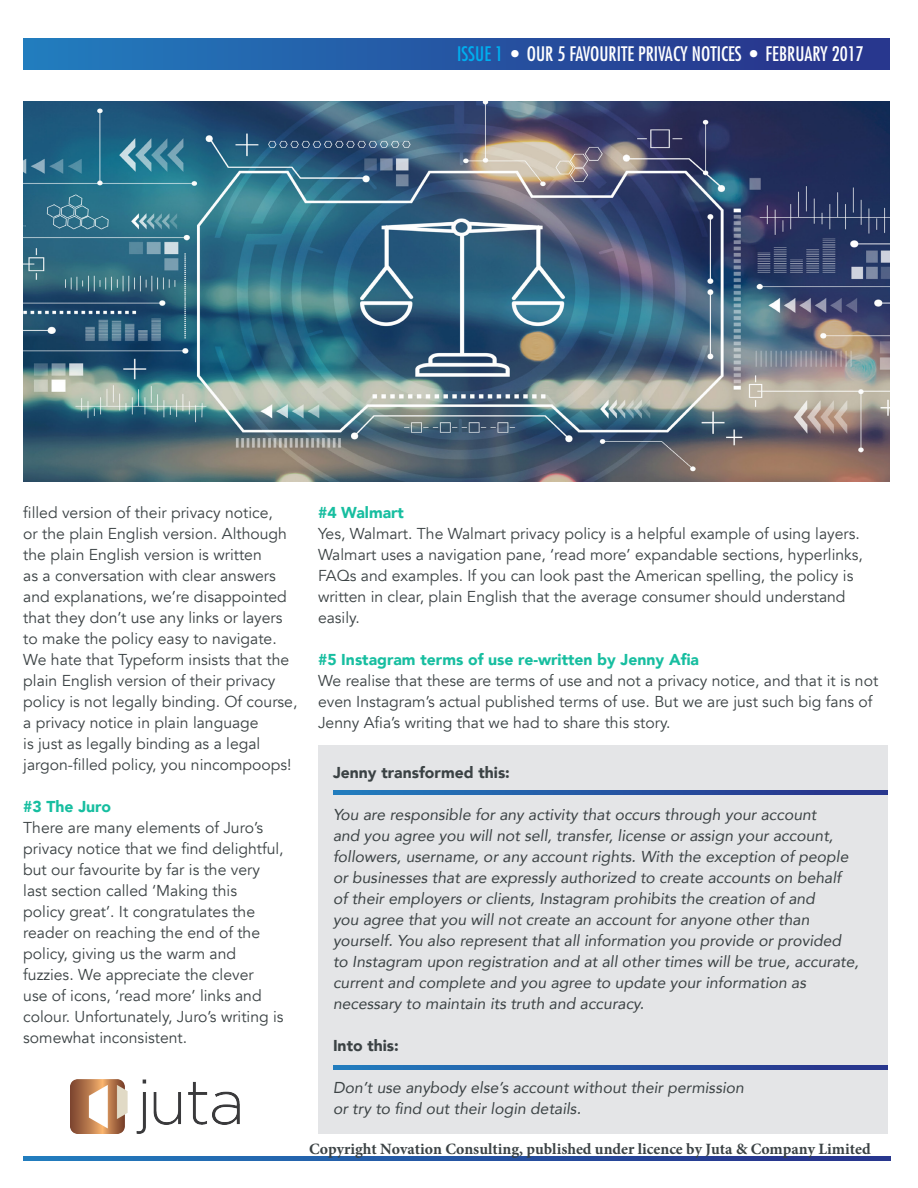
<style>
.page{position:relative;width:918px;height:1188px;background:#fff}
.page>*{position:absolute;margin:0;border:0;box-sizing:border-box;transform-origin:0 0}
.Newsletter_Name{font:condensed 19.5px "Futura";color:#fff}
.t1{font:15.75px/21px "Avenir";color:#3b4244}
.t2{font:italic 15.75px/21px "Avenir";color:#3b4244}
.t3{font:700 15.75px "Minion Pro";color:#3b4244}
.t4{font:900 15.75px "Avenir";color:#17bea0}
.t5{font:900 15.75px "Avenir";color:#3b4244}
.s1{color:#00aeef}
</style>
<div class="page">
<div style="left:318px;top:746px;width:569px;height:388px;background:#e4e5e7"></div>
<div style="left:23px;top:39px;width:867px;height:30px;background:linear-gradient(to right,#227dbe,#292f89)"></div>
<img style="left:71px;top:1079px;width:169px;height:55px">
<svg style="left:23px;top:1156px;width:868px;height:5px;background:#2555a3"></svg>
<img style="left:23px;top:102px;width:867px;height:379px">
<svg style="left:333px;top:790px;width:554px;height:5px;background:#2555a3"></svg>
<svg style="left:333px;top:1065px;width:554px;height:5px;background:#2555a3"></svg>
<p class="Newsletter_Name" style="left:457px;top:42px;width:408px"><span class="s1">ISSUE 1</span> • OUR 5 FAVOURITE PRIVACY NOTICES • FEBRUARY 2017</p>
<p class="t1" style="left:23px;top:502px;width:276px">filled version of their privacy notice,<br>or the plain English version. Although the plain English version is written<br>as a conversation with clear answers and explanations, we’re disappointed that they don’t use any links or layers to make the policy easy to navigate.<br>We hate that Typeform insists that the plain English version of their privacy policy is not legally binding. Of course, a privacy notice in plain language<br>is just as legally binding as a legal jargon-filled policy, you nincompoops!</p>
<p class="t4" style="left:23px;top:793px;width:89px">#3 The Juro</p>
<p class="t1" style="left:23px;top:817px;width:262px">There are many elements of Juro’s privacy notice that we find delightful, but our favourite by far is the very last section called ‘Making this<br>policy great’. It congratulates the reader on reaching the end of the policy, giving us the warm and fuzzies. We appreciate the clever<br>use of icons, ‘read more’ links and colour. Unfortunately, Juro’s writing is somewhat inconsistent.</p>
<p class="t4" style="left:318px;top:499px;width:88px">#4 Walmart</p>
<p class="t1" style="left:318px;top:523px;width:546px">Yes, Walmart. The Walmart privacy policy is a helpful example of using layers.<br>Walmart uses a navigation pane, ‘read more’ expandable sections, hyperlinks, FAQs and examples. If you can look past the American spelling, the policy is written in clear, plain English that the average consumer should understand easily.</p>
<p class="t4" style="left:318px;top:646px;width:383px">#5 Instagram terms of use re-written by Jenny Afia</p>
<p class="t1" style="left:318px;top:670px;width:562px">We realise that these are terms of use and not a privacy notice, and that it is not even Instagram’s actual published terms of use. But we are just such big fans of<br>Jenny Afia’s writing that we had to share this story.</p>
<p class="t5" style="left:333px;top:759px;width:178px">Jenny transformed this:</p>
<p class="t2" style="left:333px;top:804px;width:527px">You are responsible for any activity that occurs through your account<br>and you agree you will not sell, transfer, license or assign your account, followers, username, or any account rights. With the exception of people or businesses that are expressly authorized to create accounts on behalf of their employers or clients, Instagram prohibits the creation of and<br>you agree that you will not create an account for anyone other than yourself. You also represent that all information you provide or provided to Instagram upon registration and at all other times will be true, accurate, current and complete and you agree to update your information as necessary to maintain its truth and accuracy.</p>
<p class="t5" style="left:333px;top:1032px;width:67px">Into this:</p>
<p class="t2" style="left:333px;top:1077px;width:412px">Don’t use anybody else’s account without their permission</p>
<p class="t2" style="left:333px;top:1098px;width:250px">or try to find out their login details.</p>
<p class="t3" style="left:309px;top:1137px;width:563px">Copyright Novation Consulting, published under licence by Juta &amp; Company Limited</p>
</div>
